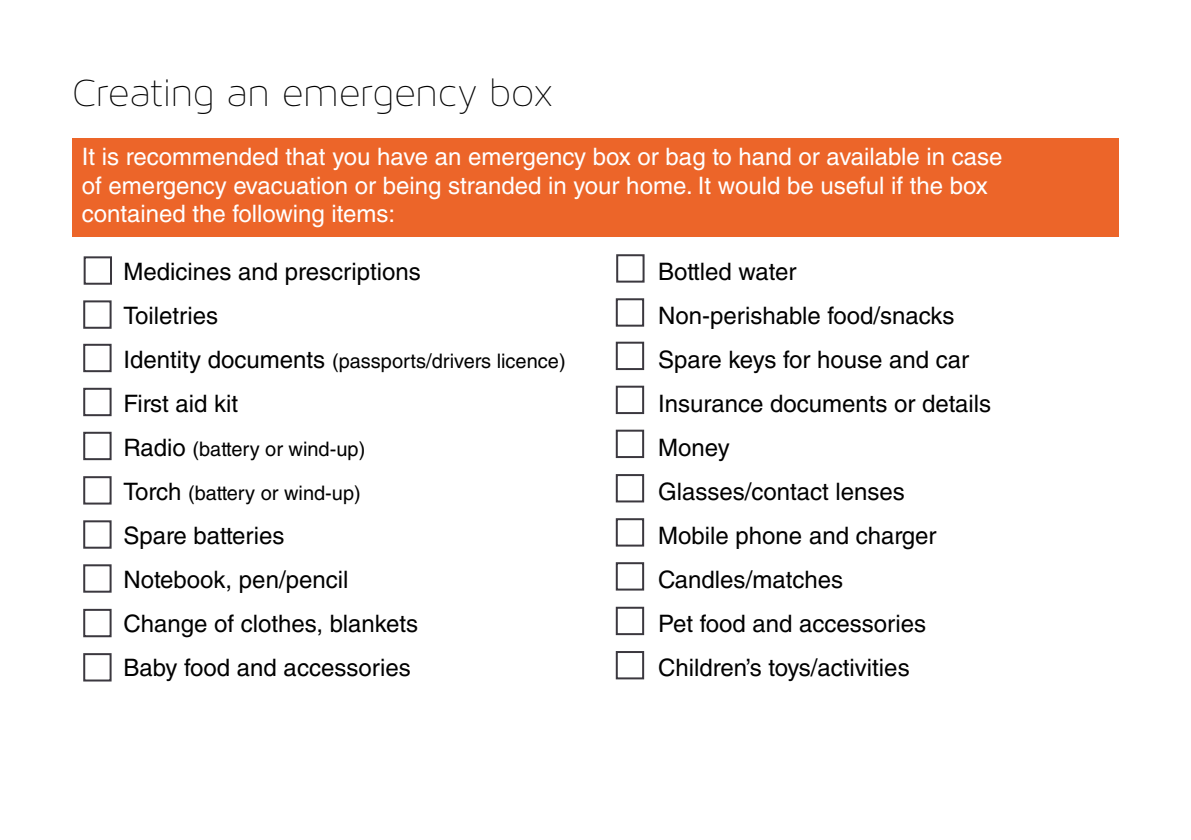
<style>
.page{position:relative;width:1191px;height:840px;background:#fff}
.page>*{position:absolute;margin:0;border:0;box-sizing:border-box;transform-origin:0 0}
.t1{font:42px "Maven Pro Light 200";color:#000}
.t2{font:24px/44px "Helvetica LT Std";color:#000}
.t3{font:24px/28.8px "Helvetica LT Std";color:#fff}
.t4{font:20px "Helvetica LT Std";color:#000}
.s1{font-size:24px}
</style>
<div class="page">
<div style="left:72px;top:138px;width:1047px;height:99px;background:#ec6529"></div>
<div style="left:84px;top:256px;width:28px;height:28px;border:2px solid #3b383f"></div>
<div style="left:83px;top:652px;width:29px;height:29px;border:2px solid #3b383f"></div>
<div style="left:83px;top:608px;width:29px;height:29px;border:2px solid #3b383f"></div>
<div style="left:83px;top:564px;width:29px;height:28px;border:2px solid #3b383f"></div>
<div style="left:83px;top:520px;width:29px;height:28px;border:2px solid #3b383f"></div>
<div style="left:83px;top:476px;width:29px;height:28px;border:2px solid #3b383f"></div>
<div style="left:83px;top:431px;width:29px;height:29px;border:2px solid #3b383f"></div>
<div style="left:83px;top:387px;width:29px;height:29px;border:2px solid #3b383f"></div>
<div style="left:83px;top:343px;width:29px;height:29px;border:2px solid #3b383f"></div>
<div style="left:83px;top:300px;width:29px;height:28px;border:2px solid #3b383f"></div>
<div style="left:616px;top:254px;width:28px;height:28px;border:2px solid #3b383f"></div>
<div style="left:616px;top:650px;width:28px;height:29px;border:2px solid #3b383f"></div>
<div style="left:616px;top:606px;width:28px;height:28px;border:2px solid #3b383f"></div>
<div style="left:616px;top:562px;width:28px;height:28px;border:2px solid #3b383f"></div>
<div style="left:616px;top:518px;width:28px;height:28px;border:2px solid #3b383f"></div>
<div style="left:616px;top:474px;width:28px;height:28px;border:2px solid #3b383f"></div>
<div style="left:616px;top:429px;width:28px;height:29px;border:2px solid #3b383f"></div>
<div style="left:616px;top:385px;width:28px;height:29px;border:2px solid #3b383f"></div>
<div style="left:616px;top:341px;width:28px;height:29px;border:2px solid #3b383f"></div>
<div style="left:616px;top:298px;width:28px;height:28px;border:2px solid #3b383f"></div>
<h1 class="t1" style="left:72px;top:70px;width:483px">Creating an emergency box</h1>
<p class="t3" style="left:82px;top:142px;width:922px">It is recommended that you have an emergency box or bag to hand or available in case of emergency evacuation or being stranded in your home. It would be useful if the box contained the following items:</p>
<p class="t2" style="left:123px;top:249px;width:299px">Medicines and prescriptions<br>Toiletries</p>
<p class="t4" style="left:123px;top:349px;width:444px"><span class="s1">Identity documents</span> (passports/drivers licence)</p>
<p class="t2" style="left:123px;top:381px;width:116px">First aid kit</p>
<p class="t4" style="left:123px;top:437px;width:243px"><span class="s1">Radio</span> (battery or wind-up)</p>
<p class="t4" style="left:123px;top:481px;width:239px"><span class="s1">Torch</span> (battery or wind-up)</p>
<p class="t2" style="left:123px;top:513px;width:296px">Spare batteries<br>Notebook, pen/pencil<br>Change of clothes, blankets<br>Baby food and accessories</p>
<p class="t2" style="left:658px;top:249px;width:334px">Bottled water<br>Non-perishable food/snacks<br>Spare keys for house and car<br>Insurance documents or details<br>Money<br>Glasses/contact lenses<br>Mobile phone and charger<br>Candles/matches<br>Pet food and accessories<br>Children’s toys/activities</p>
</div>
